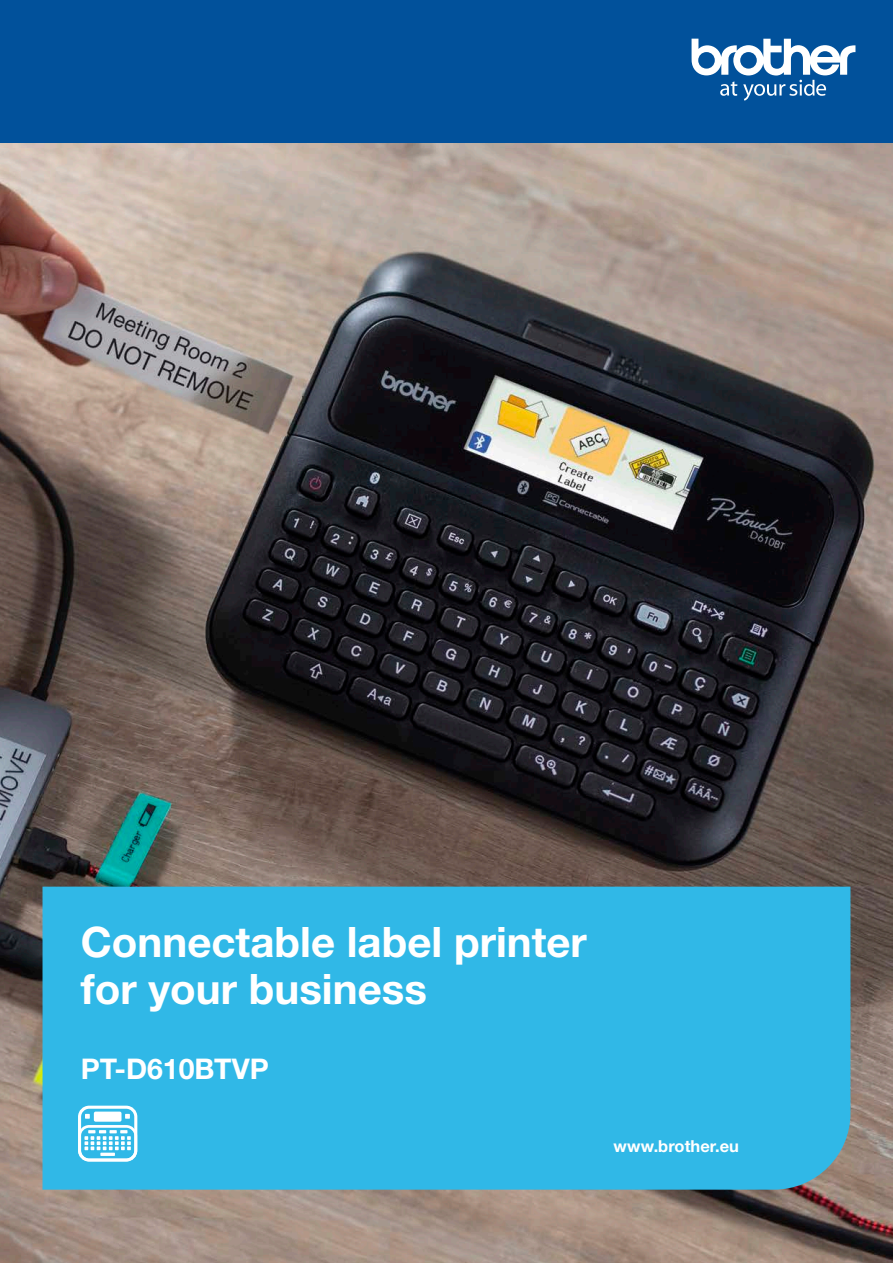
<style>
.page{position:relative;width:893px;height:1263px;background:#fff}
.page>*{position:absolute;margin:0;border:0;box-sizing:border-box;transform-origin:0 0}
.t1{font:700 42px/46.5px "Helvetica Neue LTW1 G";color:#fff}
.t2{font:700 28.5px "Helvetica Neue LTW1 G";color:#fff}
.t3{font:700 16.5px "Helvetica Neue LTW1 G";color:#fff}
</style>
<div class="page">
<img style="left:0;top:142px;width:893px;height:1121px">
<div style="left:0;top:0;width:893px;height:142px;background:#01519b"></div>
<svg style="left:692px;top:39px;width:163px;height:62px"></svg>
<div style="left:43px;top:887px;width:807px;height:302px;background:#30b8e7"></div>
<div style="left:78px;top:1106px;width:59px;height:55px;border:3px solid #fff;border-radius:10px"></div>
<div style="left:78px;top:1125px;width:59px;height:36px;border:3px solid #fff;border-radius:10px"></div>
<div style="left:94px;top:1111px;width:27px;height:11px;background:#fff;border-radius:2px"></div>
<svg style="left:85px;top:1114px;width:5px;height:5px"></svg>
<svg style="left:125px;top:1114px;width:5px;height:5px"></svg>
<hr style="left:100px;top:1153px;width:15px;height:3px;background:#fff">
<svg style="left:84px;top:1130px;width:47px;height:20px"></svg>
<p class="t1" style="left:81px;top:918px;width:507px">Connectable label printer for your business</p>
<p class="t2" style="left:81px;top:1051px;width:189px">PT-D610BTVP</p>
<p class="t3" style="left:613px;top:1136px;width:127px">www.brother.eu</p>
</div>
